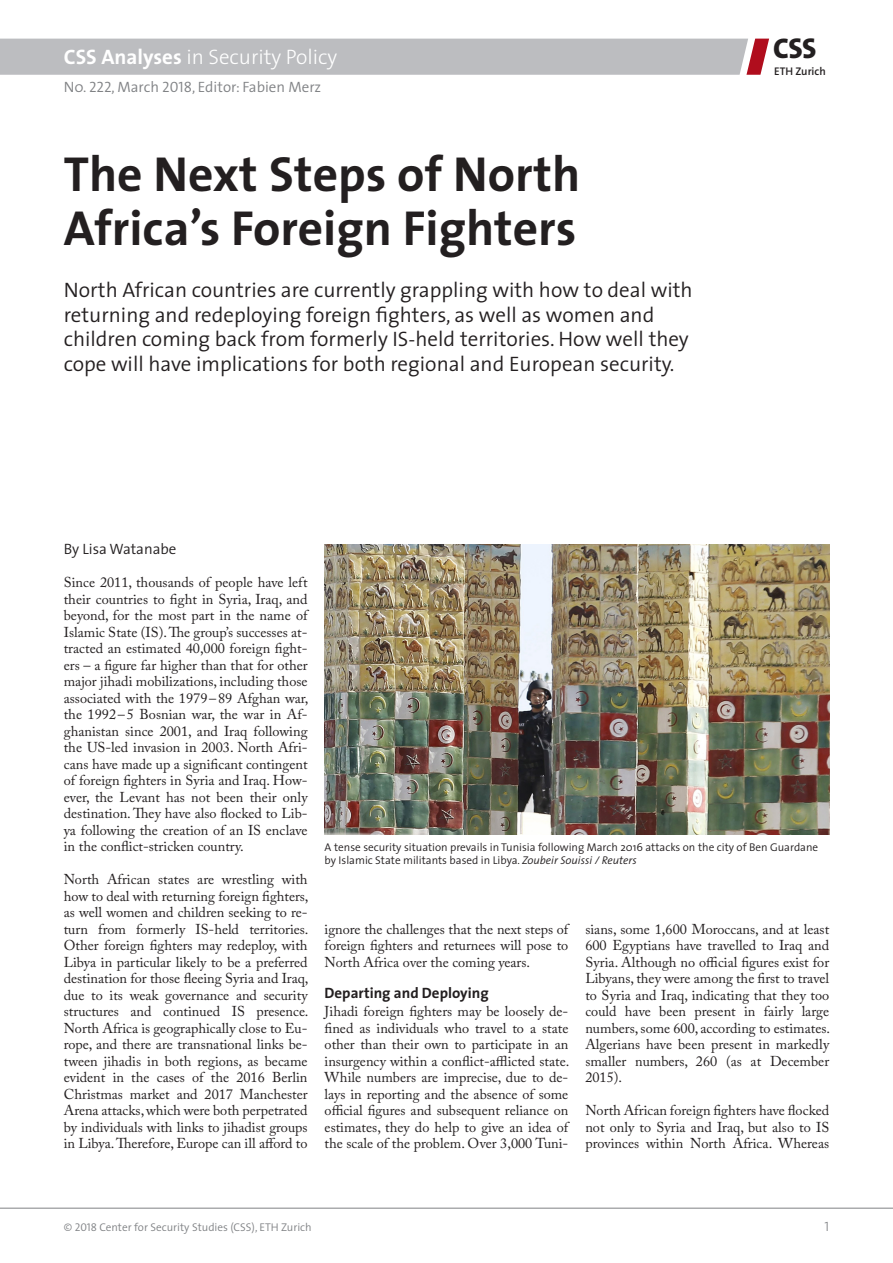
<style>
.page{position:relative;width:893px;height:1263px;background:#fff}
.page>*{position:absolute;margin:0;border:0;box-sizing:border-box;transform-origin:0 0}
.Titel_e{font:700 49.5px/54px "The Sans";color:#231f20}
.t1{font:800 28.65px "The Sans";color:#231f20}
.Lead_e{font:300 21px/24.8px "The Sans";color:#231f20}
.t2{font:300 21px "The Sans";color:#fff}
.t3{font:300 15px "The Sans";color:#808285}
.Lauftext_Titel_e{font:700 15px "The Sans";color:#231f20}
.t4{font:300 15px "The Sans";color:#231f20}
.Text_e{font:14.25px/16.5px "Adobe Caslon Pro";color:#231f20;text-align:justify}
.t5{font:13.5px "The Sans Light Caps";color:#808285}
.Bildlegende_e{font:300 11.25px/13.2px "The Sans";color:#231f20}
.t6{font:300 11.25px "The Sans";color:#808285}
.t7{font:600 11.1px "The Sans";color:#231f20}
.s1{font-weight:700}
.s2{font-family:"The Sans Semi Light Caps";font-weight:400}
.s3{font-style:italic}
</style>
<div class="page">
<hr style="left:0;top:1208px;width:893px;height:1px;background:#808285">
<div style="left:0;top:39px;width:769px;height:36px;background:#bcbdc0"></div>
<img style="left:325px;top:544px;width:504px;height:291px">
<h3 class="t2" style="left:64px;top:40px;width:275px"><span class="s1">CSS Analyses</span> in Security Policy</h3>
<p class="t3" style="left:64px;top:74px;width:259px">N0. <span class="s2">222</span>, March <span class="s2">2018</span>, Editor: Fabien Merz</p>
<p class="Titel_e" style="left:64px;top:146px;width:518px">The Next Steps of North<br>Africa’s Foreign Fighters</p>
<p class="Lead_e" style="left:64px;top:277px;width:630px">North African countries are currently grappling with how to deal with returning and redeploying foreign fighters, as well as women and children coming back from formerly IS-held territories. How well they cope will have implications for both regional and European security.</p>
<h2 class="t1" style="left:773px;top:24px;width:45px">CSS</h2>
<p class="t7" style="left:774px;top:62px;width:53px">ETH Zurich</p>
<p class="t4" style="left:64px;top:537px;width:114px">By Lisa Watanabe</p>
<p class="Text_e" style="left:64px;top:574px;width:246px">Since 2011, thousands of people have left their countries to fight in Syria, Iraq, and beyond, for the most part in the name of Islamic State (IS). The group’s successes at&shy;tracted an estimated 40,000 foreign fight&shy;ers – a figure far higher than that for other major jihadi mobilizations, including those associated with the 1979–89 Afghan war, the 1992–5 Bosnian war, the war in Af&shy;ghanistan since 2001, and Iraq following the US-led invasion in 2003. North Afri&shy;cans have made up a significant contingent of foreign fighters in Syria and Iraq. How&shy;ever, the Levant has not been their only destination. They have also flocked to Lib&shy;ya following the creation of an IS enclave in the conflict-stricken country.</p>
<p class="Text_e" style="left:64px;top:871px;width:246px">North African states are wrestling with how to deal with returning foreign fighters, as well women and children seeking to re&shy;turn from formerly IS-held territories.<br>Other foreign fighters may redeploy, with Libya in particular likely to be a preferred destination for those fleeing Syria and Iraq, due to its weak governance and security structures and continued IS presence.<br>North Africa is geographically close to Eu&shy;rope, and there are transnational links be&shy;tween jihadis in both regions, as became evident in the cases of the 2016 Berlin Christmas market and 2017 Manchester Arena attacks, which were both perpetrated by individuals with links to jihadist groups in Libya. Therefore, Europe can ill afford to</p>
<p class="Bildlegende_e" style="left:325px;top:840px;width:495px">A tense security situation prevails in Tunisia following March 2016 attacks on the city of Ben Guardane by Islamic State militants based in Libya. <span class="s3">Zoubeir Souissi / Reuters</span></p>
<p class="Text_e" style="left:325px;top:920px;width:245px">ignore the challenges that the next steps of foreign fighters and returnees will pose to North Africa over the coming years.</p>
<p class="Lauftext_Titel_e" style="left:325px;top:980px;width:166px">Departing and Deploying</p>
<p class="Text_e" style="left:325px;top:1003px;width:246px">Jihadi foreign fighters may be loosely de&shy;fined as individuals who travel to a state other than their own to participate in an insurgency within a conflict-afflicted state.<br>While numbers are imprecise, due to de&shy;lays in reporting and the absence of some official figures and subsequent reliance on estimates, they do help to give an idea of the scale of the problem. Over 3,000 Tuni-</p>
<p class="Text_e" style="left:585px;top:920px;width:246px">sians, some 1,600 Moroccans, and at least 600 Egyptians have travelled to Iraq and Syria. Although no official figures exist for Libyans, they were among the first to travel to Syria and Iraq, indicating that they too could have been present in fairly large numbers, some 600, according to estimates.<br>Algerians have been present in markedly smaller numbers, 260 (as at December 2015).</p>
<p class="Text_e" style="left:585px;top:1102px;width:245px">North African foreign fighters have flocked not only to Syria and Iraq, but also to IS provinces within North Africa. Whereas</p>
<p class="t6" style="left:64px;top:1217px;width:249px">© <span class="s2">2018</span> Center for Security Studies (CSS), ETH Zurich</p>
<p class="t5" style="left:824px;top:1215px;width:6px">1</p>
</div>
